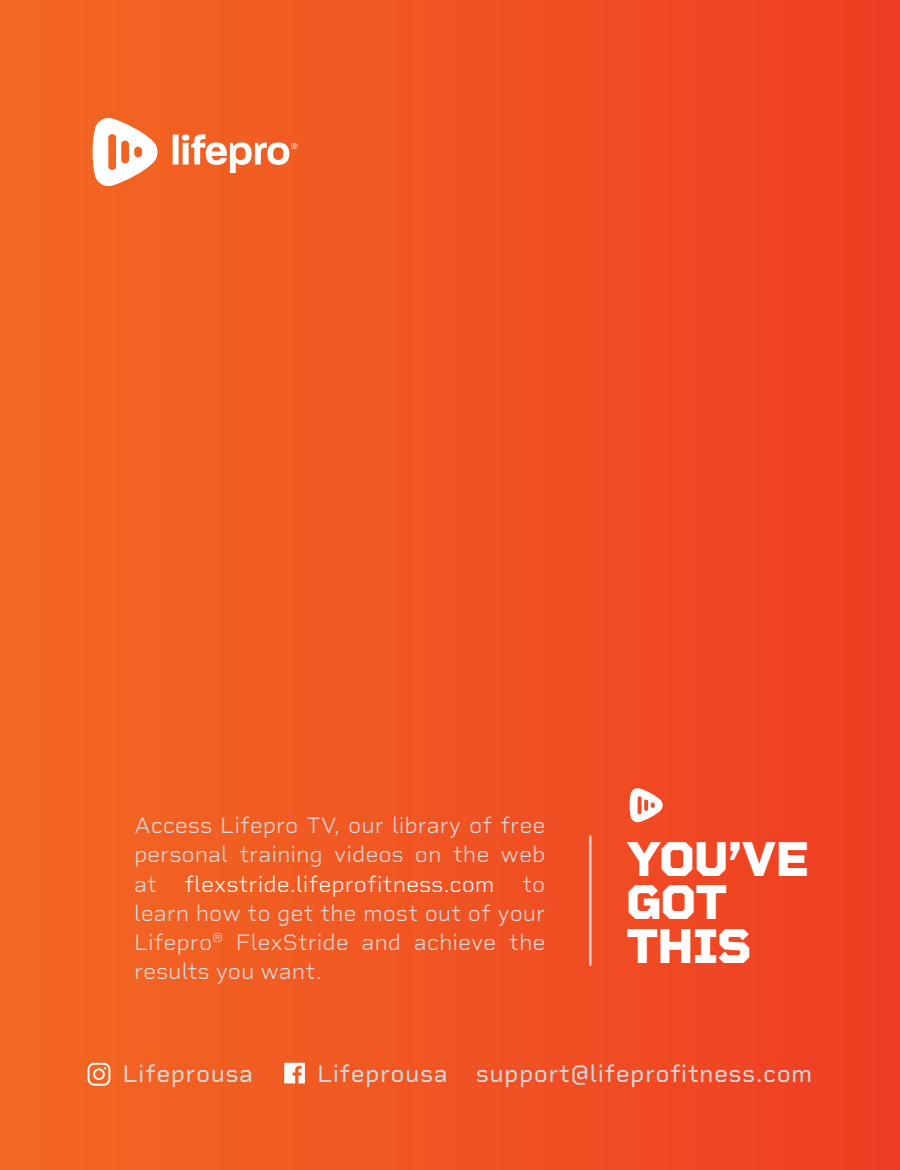
<style>
.page{position:relative;width:900px;height:1170px;background:#fff}
.page>*{position:absolute;margin:0;border:0;box-sizing:border-box;transform-origin:0 0}
.t1{font:800 49.75px/44px "Rigid Square";letter-spacing:-.04em;color:#fff}
.t2{font:24.5px "Rigid Square";letter-spacing:.02em;color:#d5d7d8}
.t3{font:300 22.75px/29.2px "Rigid Square";color:#d5d7d8;text-align:justify}
.s1{color:#f8f8f9}
</style>
<div class="page">
<div style="left:0;top:0;width:900px;height:1170px;background:linear-gradient(to right,#f26922,#ef3d23)"></div>
<svg style="left:88px;top:1063px;width:22px;height:23px"></svg>
<svg style="left:284px;top:1063px;width:21px;height:20px"></svg>
<hr style="left:589px;top:837px;width:3px;height:128px;background:#d5d7d8">
<svg style="left:173px;top:134px;width:125px;height:39px"></svg>
<svg style="left:93px;top:118px;width:64px;height:68px"></svg>
<svg style="left:630px;top:788px;width:33px;height:34px"></svg>
<p class="t3" style="left:134px;top:810px;width:413px">Access Lifepro TV, our library of free personal training videos on the web at <span class="s1">flexstride.lifeprofitness.com</span> to learn how to get the most out of your Lifepro<sup>®</sup> FlexStride and achieve the results you want.</p>
<h1 class="t1" style="left:626px;top:837px;width:185px">YOU’VE<br>GOT<br>THIS</h1>
<p class="t2" style="left:123px;top:1058px;width:132px">Lifeprousa</p>
<p class="t2" style="left:317px;top:1058px;width:497px">Lifeprousa support@lifeprofitness.com</p>
</div>
